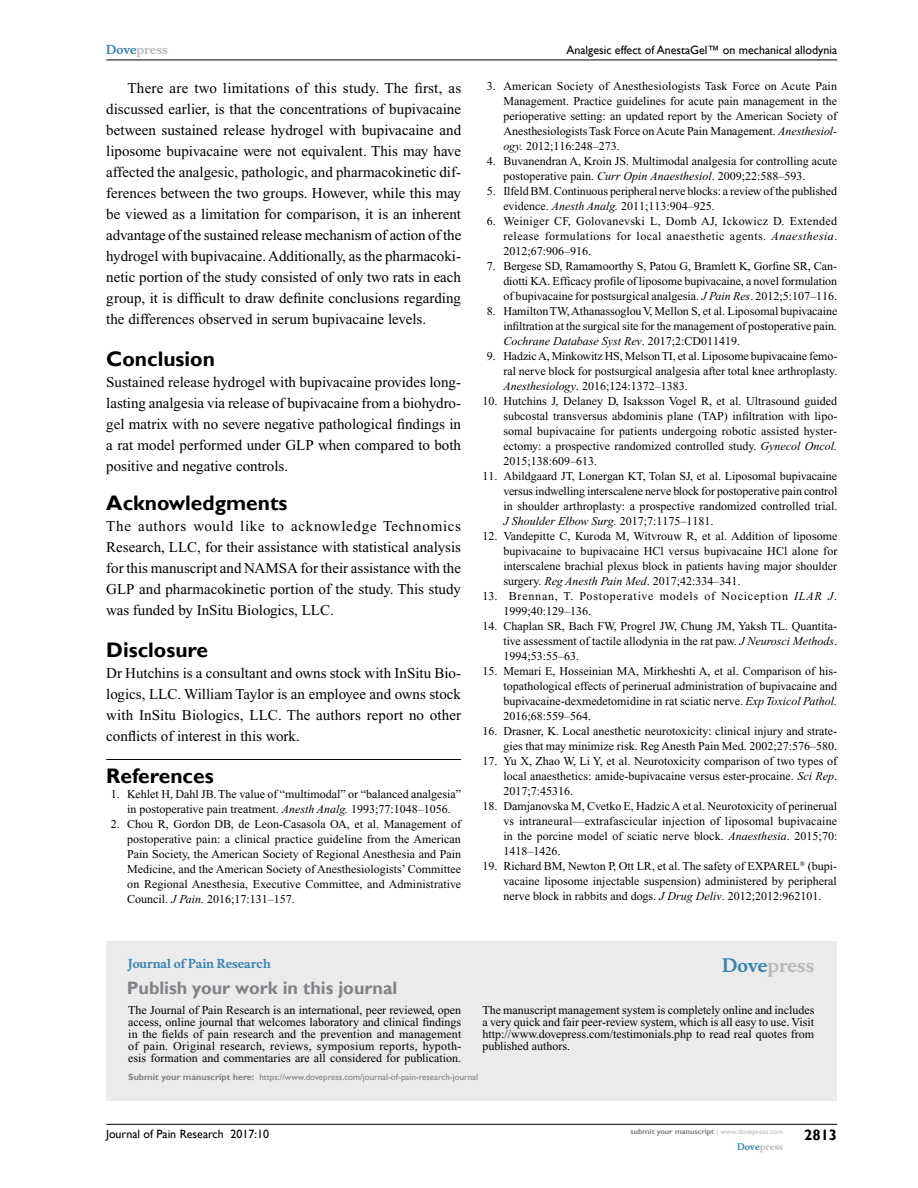
<style>
.page{position:relative;width:918px;height:1188px;background:#fff}
.page>*{position:absolute;margin:0;border:0;box-sizing:border-box;transform-origin:0 0}
.t1{font:700 21px "Gill Sans";color:#000}
.t2{font:700 18px "Gill Sans";color:#808285}
.t3{font:700 18px "Musee";color:#b8babc}
.t4{font:15px/21px "Times New Roman";color:#000;text-align:justify}
.t5{font:700 15px "Gill Sans";color:#000}
.t6{font:12px/15px "Times New Roman";color:#000;text-align:justify}
.t7{font:12px "Gill Sans";color:#000}
.t8{font:12px/15px "Times New Roman";letter-spacing:.065em;color:#000}
.t9{font:700 12px "Musee";color:#3785ad}
.t10{font:700 12px "Musee";color:#b8babc}
.t11{font:9px "Gill Sans";color:#808285}
.t12{font:700 9px "Musee";color:#b8babc}
.t13{font:700 7.5px "Gill Sans";color:#808285}
.s1{color:#3785ad}
.s2{font-style:italic}
.s3{font-weight:700}
.s4{font-weight:400;color:#b8babc}
</style>
<div class="page">
<div style="left:106px;top:941px;width:731px;height:159px;background:#ebebec"></div>
<hr style="left:106px;top:1124px;width:731px;height:1px;background:#000">
<hr style="left:106px;top:60px;width:731px;height:1px;background:#000">
<hr style="left:106px;top:759px;width:355px;height:1px;background:#000">
<p class="t10" style="left:106px;top:43px;width:63px"><span class="s1">Dove</span>press</p>
<p class="t7" style="left:567px;top:43px;width:272px">Analgesic effect of AnestaGel™ on mechanical allodynia</p>
<p class="t4" style="left:106px;top:77px;width:357px;text-indent:21px">There are two limitations of this study. The first, as discussed earlier, is that the concentrations of bupivacaine between sustained release hydrogel with bupivacaine and liposome bupivacaine were not equivalent. This may have affected the analgesic, pathologic, and pharmacokinetic dif&shy;ferences between the two groups. However, while this may be viewed as a limitation for comparison, it is an inherent advantage of the sustained release mechanism of action of the hydrogel with bupivacaine. Additionally, as the pharmacoki&shy;netic portion of the study consisted of only two rats in each group, it is difficult to draw definite conclusions regarding the differences observed in serum bupivacaine levels.</p>
<h1 class="t1" style="left:106px;top:346px;width:110px">Conclusion</h1>
<p class="t4" style="left:106px;top:371px;width:356px">Sustained release hydrogel with bupivacaine provides long&shy;lasting analgesia via release of bupivacaine from a biohydro&shy;gel matrix with no severe negative pathological findings in a rat model performed under GLP when compared to both positive and negative controls.</p>
<h1 class="t1" style="left:106px;top:490px;width:183px">Acknowledgments</h1>
<p class="t4" style="left:106px;top:515px;width:356px">The authors would like to acknowledge Technomics Research, LLC, for their assistance with statistical analysis for this manuscript and NAMSA for their assistance with the GLP and pharmacokinetic portion of the study. This study was funded by InSitu Biologics, LLC.</p>
<h1 class="t1" style="left:106px;top:637px;width:103px">Disclosure</h1>
<p class="t4" style="left:106px;top:662px;width:356px">Dr Hutchins is a consultant and owns stock with InSitu Bio&shy;logics, LLC. William Taylor is an employee and owns stock with InSitu Biologics, LLC. The authors report no other conflicts of interest in this work.</p>
<h1 class="t1" style="left:106px;top:763px;width:109px">References</h1>
<p class="t6" style="left:111px;top:786px;width:352px;text-align:center">1. Kehlet H, Dahl JB. The value of “multimodal” or “balanced analgesia” in postoperative pain treatment. <span class="s2">Anesth Analg.</span> 1993;77:1048–1056.</p>
<p class="t6" style="left:127px;top:816px;width:336px;text-indent:-16px">2. Chou R, Gordon DB, de Leon-Casasola OA, et al. Management of postoperative pain: a clinical practice guideline from the American Pain Society, the American Society of Regional Anesthesia and Pain Medicine, and the American Society of Anesthesiologists’ Committee on Regional Anesthesia, Executive Committee, and Administrative Council. <span class="s2">J Pain.</span> 2016;17:131–157.</p>
<p class="t6" style="left:503px;top:79px;width:335px;text-indent:-17px">3. American Society of Anesthesiologists Task Force on Acute Pain Management. Practice guidelines for acute pain management in the perioperative setting: an updated report by the American Society of Anesthesiologists Task Force on Acute Pain Management. <span class="s2">Anesthesiol&shy;ogy.</span> 2012;116:248–273.</p>
<p class="t6" style="left:503px;top:154px;width:335px;text-indent:-16px">4. Buvanendran A, Kroin JS. Multimodal analgesia for controlling acute postoperative pain. <span class="s2">Curr Opin Anaesthesiol</span>. 2009;22:588–593.</p>
<p class="t6" style="left:503px;top:184px;width:335px;text-indent:-16px">5. Ilfeld BM. Continuous peripheral nerve blocks: a review of the published evidence. <span class="s2">Anesth Analg.</span> 2011;113:904–925.</p>
<p class="t6" style="left:503px;top:214px;width:335px;text-indent:-16px">6. Weiniger CF, Golovanevski L, Domb AJ, Ickowicz D. Extended release formulations for local anaesthetic agents. <span class="s2">Anaesthesia</span>.<br>2012;67:906–916.</p>
<p class="t6" style="left:503px;top:259px;width:335px;text-indent:-16px">7. Bergese SD, Ramamoorthy S, Patou G, Bramlett K, Gorfine SR, Can&shy;diotti KA. Efficacy profile of liposome bupivacaine, a novel formulation of bupivacaine for postsurgical analgesia. <span class="s2">J Pain Res</span>. 2012;5:107–116.</p>
<p class="t6" style="left:503px;top:304px;width:336px;text-indent:-16px">8. Hamilton TW, Athanassoglou V, Mellon S, et al. Liposomal bupivacaine infiltration at the surgical site for the management of postoperative pain.<br><span class="s2">Cochrane Database Syst Rev</span>. 2017;2:CD011419.</p>
<p class="t6" style="left:503px;top:349px;width:335px;text-indent:-16px">9. Hadzic A, Minkowitz HS, Melson TI, et al. Liposome bupivacaine femo&shy;ral nerve block for postsurgical analgesia after total knee arthroplasty.<br><span class="s2">Anesthesiology</span>. 2016;124:1372–1383.</p>
<p class="t6" style="left:503px;top:394px;width:336px;text-indent:-21px">10. Hutchins J, Delaney D, Isaksson Vogel R, et al. Ultrasound guided subcostal transversus abdominis plane (TAP) infiltration with lipo&shy;somal bupivacaine for patients undergoing robotic assisted hyster&shy;ectomy: a prospective randomized controlled study. <span class="s2">Gynecol Oncol.<br></span>2015;138:609–613.</p>
<p class="t6" style="left:503px;top:469px;width:336px;text-indent:-21px">11. Abildgaard JT, Lonergan KT, Tolan SJ, et al. Liposomal bupivacaine versus indwelling interscalene nerve block for postoperative pain control in shoulder arthroplasty: a prospective randomized controlled trial.<br><span class="s2">J Shoulder Elbow Surg.</span> 2017;7:1175–1181.</p>
<p class="t6" style="left:503px;top:529px;width:336px;text-indent:-21px">12. Vandepitte C, Kuroda M, Witvrouw R, et al. Addition of liposome bupivacaine to bupivacaine HCl versus bupivacaine HCl alone for interscalene brachial plexus block in patients having major shoulder surgery. <span class="s2">Reg Anesth Pain Med</span>. 2017;42:334–341.</p>
<p class="t8" style="left:503px;top:589px;width:335px;text-indent:-21px">13. Brennan, T. Postoperative models of Nociception <span class="s2">ILAR J</span>.<br>1999;40:129–136.</p>
<p class="t6" style="left:503px;top:619px;width:335px;text-indent:-21px">14. Chaplan SR, Bach FW, Progrel JW, Chung JM, Yaksh TL. Quantita&shy;tive assessment of tactile allodynia in the rat paw. <span class="s2">J Neurosci Methods</span>.<br>1994;53:55–63.</p>
<p class="t6" style="left:503px;top:664px;width:335px;text-indent:-21px">15. Memari E, Hosseinian MA, Mirkheshti A, et al. Comparison of his&shy;topathological effects of perinerual administration of bupivacaine and bupivacaine-dexmedetomidine in rat sciatic nerve. <span class="s2">Exp Toxicol Pathol.<br></span>2016;68:559–564.</p>
<p class="t6" style="left:482px;top:724px;width:356px;text-align:right">16. Drasner, K. Local anesthetic neurotoxicity: clinical injury and strate&shy;gies that may minimize risk. Reg Anesth Pain Med. 2002;27:576–580.</p>
<p class="t6" style="left:503px;top:754px;width:335px;text-indent:-21px">17. Yu X, Zhao W, Li Y, et al. Neurotoxicity comparison of two types of local anaesthetics: amide-bupivacaine versus ester-procaine. <span class="s2">Sci Rep</span>.<br>2017;7:45316.</p>
<p class="t6" style="left:503px;top:799px;width:336px;text-indent:-21px">18. Damjanovska M, Cvetko E, Hadzic A et al. Neurotoxicity of perinerual vs intraneural—extrafascicular injection of liposomal bupivacaine in the porcine model of sciatic nerve block. <span class="s2">Anaesthesia</span>. 2015;70:<br>1418–1426.</p>
<p class="t6" style="left:503px;top:859px;width:335px;text-indent:-21px">19. Richard BM, Newton P, Ott LR, et al. The safety of EXPAREL<sup>®</sup> (bupi&shy;vacaine liposome injectable suspension) administered by peripheral nerve block in rabbits and dogs. <span class="s2">J Drug Deliv</span>. 2012;2012:962101.</p>
<p class="t9" style="left:128px;top:956px;width:144px">Journal of Pain Research</p>
<h2 class="t2" style="left:127px;top:977px;width:272px">Publish your work in this journal</h2>
<h2 class="t3" style="left:722px;top:955px;width:94px"><span class="s1">Dove</span>press</h2>
<p class="t6" style="left:128px;top:1004px;width:335px;line-height:12px">The Journal of Pain Research is an international, peer reviewed, open access, online journal that welcomes laboratory and clinical findings in the fields of pain research and the prevention and management of pain. Original research, reviews, symposium reports, hypoth&shy;esis formation and commentaries are all considered for publication.</p>
<p class="t6" style="left:482px;top:1004px;width:334px;line-height:12px">The manuscript management system is completely online and includes a very quick and fair peer-review system, which is all easy to use. Visit http://www.dovepress.com/testimonials.php to read real quotes from published authors.</p>
<p class="t11" style="left:128px;top:1072px;width:351px"><span class="s3">Submit your manuscript here:</span> https://www.dovepress.com/journal-of-pain-research-journal</p>
<p class="t7" style="left:106px;top:1127px;width:164px">Journal of Pain Research 2017:10</p>
<p class="t13" style="left:631px;top:1127px;width:154px">submit your manuscript <span class="s4">| www.dovepress.com</span></p>
<p class="t12" style="left:737px;top:1141px;width:48px"><span class="s1">Dove</span>press</p>
<p class="t5" style="left:804px;top:1126px;width:35px">2813</p>
</div>
